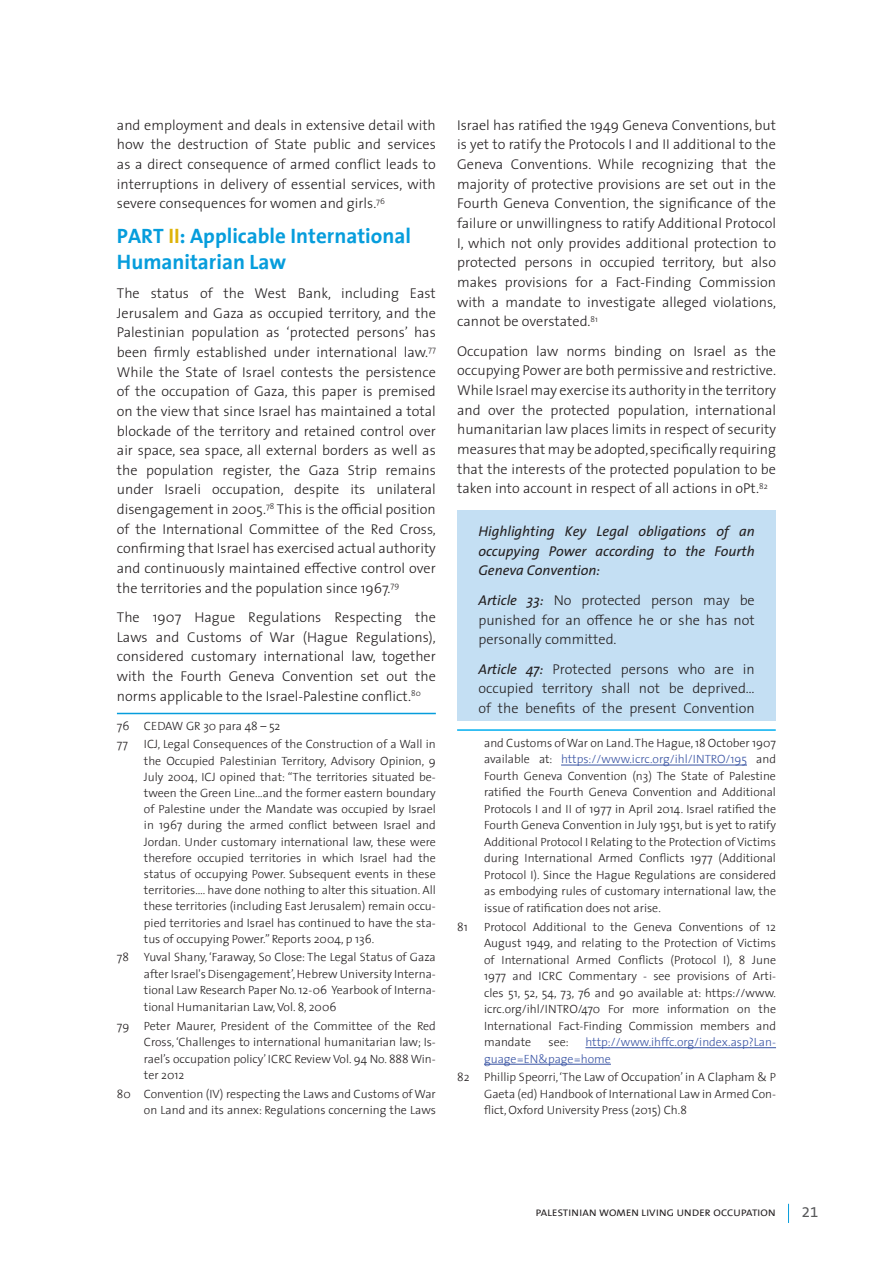
<style>
.page{position:relative;width:893px;height:1263px;background:#fff}
.page>*{position:absolute;margin:0;border:0;box-sizing:border-box;transform-origin:0 0}
.t1{font:700 21px/25.2px "The Sans";color:#069ddc}
.t2{font:15px "The Sans B5 Plain";color:#57585a}
.t3{font:300 14.25px/19.6px "The Sans";color:#231f20;text-align:justify}
.t4{font:italic 14.25px/19.6px "The Sans";color:#231f20;text-align:justify}
.t5{font:300 12px/16.5px "The Sans";color:#231f20;text-align:justify}
.t6{font:300 12px/16.5px "The Sans";color:#3853a3}
.t7{font:9.6px "The Sans B5 Plain";letter-spacing:.02em;color:#231f20;scale:1.09 1}
.s1{color:#deb308}
.s2{font-weight:400;font-style:italic}
.s3{color:#3853a3}
</style>
<div class="page">
<svg style="left:788px;top:1204px;width:1px;height:19px"></svg>
<div style="left:457px;top:510px;width:319px;height:211px;background:#c4dff3"></div>
<hr style="left:117px;top:713px;width:319px;height:1px;background:#069ddc">
<hr style="left:561px;top:765px;width:186px;height:1px;background:#3853a3">
<hr style="left:585px;top:1047px;width:191px;height:1px;background:#3853a3">
<hr style="left:484px;top:1064px;width:127px;height:1px;background:#3853a3">
<hr style="left:457px;top:729px;width:319px;height:2px;background:#00aeef">
<p class="t3" style="left:117px;top:115px;width:320px">and employment and deals in extensive detail with how the destruction of State public and services as a direct consequence of armed conflict leads to interruptions in delivery of essential services, with severe consequences for women and girls.<sup>76</sup></p>
<h1 class="t1" style="left:117px;top:223px;width:296px">PART <span class="s1">II</span>: Applicable International<br>Humanitarian Law</h1>
<p class="t3" style="left:117px;top:283px;width:320px">The status of the West Bank, including East Jerusalem and Gaza as occupied territory, and the Palestinian population as ‘protected persons’ has been firmly established under international law.<sup>77<br></sup>While the State of Israel contests the persistence of the occupation of Gaza, this paper is premised on the view that since Israel has maintained a total blockade of the territory and retained control over air space, sea space, all external borders as well as the population register, the Gaza Strip remains under Israeli occupation, despite its unilateral disengagement in 2005.<sup>78</sup> This is the official position of the International Committee of the Red Cross, confirming that Israel has exercised actual authority and continuously maintained effective control over the territories and the population since 1967.<sup>79</sup></p>
<p class="t3" style="left:117px;top:607px;width:320px">The 1907 Hague Regulations Respecting the Laws and Customs of War (Hague Regulations), considered customary international law, together with the Fourth Geneva Convention set out the norms applicable to the Israel-Palestine conflict.<sup>80</sup></p>
<p class="t5" style="left:117px;top:716px;width:165px;line-height:18.3px">76 CEDAW GR 30 para 48 – 52<br>77</p>
<p class="t5" style="left:144px;top:736px;width:293px">ICJ, Legal Consequences of the Construction of a Wall in the Occupied Palestinian Territory, Advisory Opinion, 9<br>July 2004, ICJ opined that: “The territories situated be&shy;tween the Green Line...and the former eastern boundary of Palestine under the Mandate was occupied by Israel in 1967 during the armed conflict between Israel and Jordan. Under customary international law, these were therefore occupied territories in which Israel had the status of occupying Power. Subsequent events in these territories…. have done nothing to alter this situation. All these territories (including East Jerusalem) remain occu&shy;pied territories and Israel has continued to have the sta&shy;tus of occupying Power.” Reports 2004, p 136.</p>
<p class="t5" style="left:144px;top:949px;width:293px;text-indent:-27px">78 Yuval Shany, ‘Faraway, So Close: The Legal Status of Gaza after Israel's Disengagement’, Hebrew University Interna&shy;tional Law Research Paper No. 12-06 Yearbook of Interna&shy;tional Humanitarian Law, Vol. 8, 2006</p>
<p class="t5" style="left:144px;top:1017px;width:293px;text-indent:-27px">79 Peter Maurer, President of the Committee of the Red Cross, ‘Challenges to international humanitarian law; Is&shy;rael’s occupation policy’ ICRC Review Vol. 94 No. 888 Win&shy;ter 2012</p>
<p class="t5" style="left:117px;top:1085px;width:320px;text-align:right">80 Convention (IV) respecting the Laws and Customs of War on Land and its annex: Regulations concerning the Laws</p>
<p class="t3" style="left:457px;top:115px;width:320px">Israel has ratified the 1949 Geneva Conventions, but is yet to ratify the Protocols I and II additional to the Geneva Conventions. While recognizing that the majority of protective provisions are set out in the Fourth Geneva Convention, the significance of the failure or unwillingness to ratify Additional Protocol I, which not only provides additional protection to protected persons in occupied territory, but also makes provisions for a Fact-Finding Commission with a mandate to investigate alleged violations, cannot be overstated.<sup>81</sup></p>
<p class="t3" style="left:457px;top:341px;width:320px">Occupation law norms binding on Israel as the occupying Power are both permissive and restrictive.<br>While Israel may exercise its authority in the territory and over the protected population, international humanitarian law places limits in respect of security measures that may be adopted, specifically requiring that the interests of the protected population to be taken into account in respect of all actions in oPt.<sup>82</sup></p>
<p class="t4" style="left:478px;top:521px;width:278px">Highlighting Key Legal obligations of an occupying Power according to the Fourth Geneva Convention:</p>
<p class="t3" style="left:478px;top:590px;width:278px"><span class="s2">Article 33:</span> No protected person may be punished for an offence he or she has not personally committed.</p>
<p class="t3" style="left:478px;top:658px;width:278px"><span class="s2">Article 47:</span> Protected persons who are in occupied territory shall not be deprived… of the benefits of the present Convention</p>
<p class="t5" style="left:484px;top:734px;width:293px">and Customs of War on Land. The Hague, 18 October 1907 available at: <span class="s3">https://www.icrc.org/ihl/INTRO/195</span> and Fourth Geneva Convention (n3) The State of Palestine ratified the Fourth Geneva Convention and Additional Protocols I and II of 1977 in April 2014. Israel ratified the Fourth Geneva Convention in July 1951, but is yet to ratify Additional Protocol I Relating to the Protection of Victims during International Armed Conflicts 1977 (Additional Protocol I). Since the Hague Regulations are considered as embodying rules of customary international law, the issue of ratification does not arise.</p>
<p class="t5" style="left:457px;top:918px;width:12px">81</p>
<p class="t5" style="left:484px;top:918px;width:293px">Protocol Additional to the Geneva Conventions of 12<br>August 1949, and relating to the Protection of Victims of International Armed Conflicts (Protocol I), 8 June 1977 and ICRC Commentary - see provisions of Arti&shy;cles 51, 52, 54, 73, 76 and 90 available at: https://www. icrc.org/ihl/INTRO/470 For more information on the International Fact-Finding Commission members and mandate</p>
<p class="t6" style="left:484px;top:1033px;width:293px;text-indent:101px">http://www.ihffc.org/index.asp?Lan&shy;guage=EN&amp;page=home</p>
<p class="t5" style="left:484px;top:1068px;width:293px;text-indent:-27px">82 Phillip Speorri, ‘The Law of Occupation’ in A Clapham &amp; P Gaeta (ed) Handbook of International Law in Armed Con&shy;flict, Oxford University Press (2015) Ch.8</p>
<p class="t5" style="left:549px;top:1033px;width:22px">see:</p>
<p class="t7" style="left:536px;top:1208px;width:221px">PALESTINIAN WOMEN LIVING UNDER OCCUPATION</p>
<p class="t2" style="left:802px;top:1204px;width:18px">21</p>
</div>
